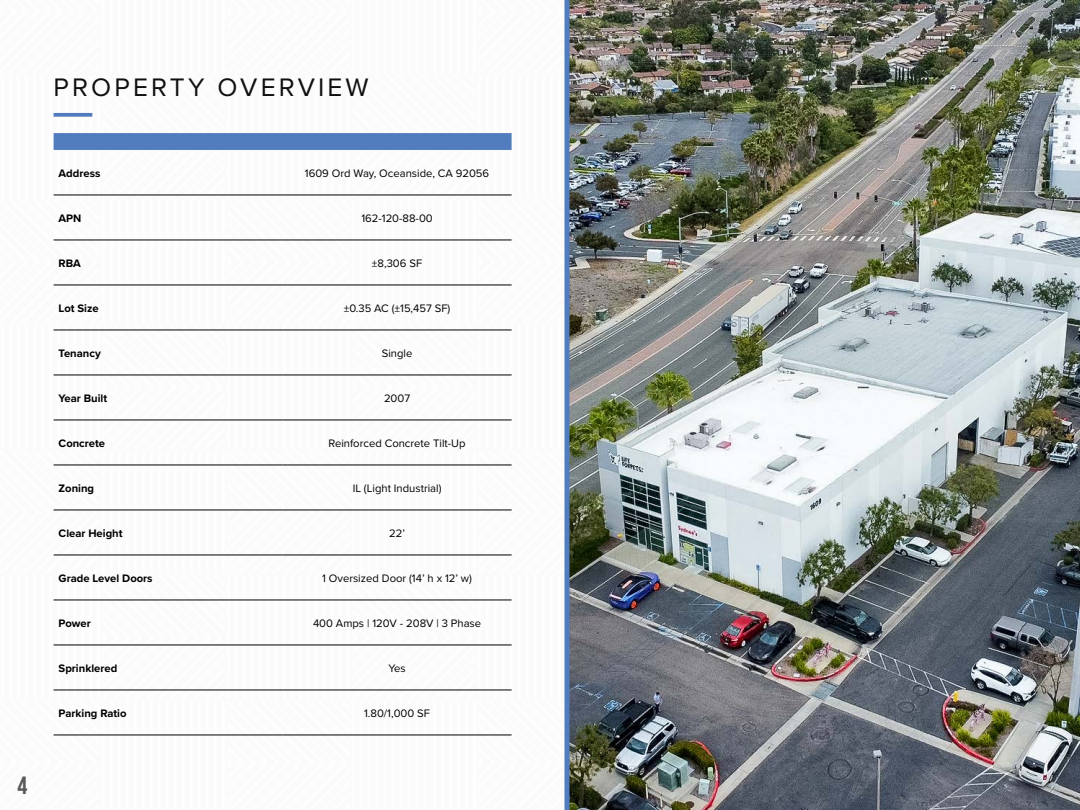
<style>
.page{position:relative;width:1080px;height:810px;background:#fff}
.page>*{position:absolute;margin:0;border:0;box-sizing:border-box;transform-origin:0 0}
.t1{font:26.25px "Proxima Nova";letter-spacing:.12em;color:#101010}
.t2{font:700 25px "Bebas Neue";color:#58595b}
.t3{font:11.25px "Proxima Nova";color:#000}
.t4{font:700 11.25px "Proxima Nova";color:#000}
</style>
<div class="page">
<img style="left:570px;top:0;width:510px;height:810px">
<svg style="left:53px;top:0;width:512px;height:810px"></svg>
<hr style="left:54px;top:195px;width:229px;height:1px;background:#000">
<hr style="left:283px;top:195px;width:229px;height:1px;background:#000">
<hr style="left:54px;top:240px;width:229px;height:1px;background:#000">
<hr style="left:283px;top:240px;width:229px;height:1px;background:#000">
<hr style="left:54px;top:285px;width:229px;height:1px;background:#000">
<hr style="left:283px;top:285px;width:229px;height:1px;background:#000">
<hr style="left:54px;top:330px;width:229px;height:1px;background:#000">
<hr style="left:283px;top:330px;width:229px;height:1px;background:#000">
<hr style="left:54px;top:375px;width:229px;height:1px;background:#000">
<hr style="left:283px;top:375px;width:229px;height:1px;background:#000">
<hr style="left:54px;top:420px;width:229px;height:1px;background:#000">
<hr style="left:283px;top:420px;width:229px;height:1px;background:#000">
<hr style="left:54px;top:465px;width:229px;height:1px;background:#000">
<hr style="left:283px;top:465px;width:229px;height:1px;background:#000">
<hr style="left:54px;top:510px;width:229px;height:1px;background:#000">
<hr style="left:283px;top:510px;width:229px;height:1px;background:#000">
<hr style="left:54px;top:555px;width:229px;height:1px;background:#000">
<hr style="left:283px;top:555px;width:229px;height:1px;background:#000">
<hr style="left:54px;top:600px;width:229px;height:1px;background:#000">
<hr style="left:283px;top:600px;width:229px;height:1px;background:#000">
<hr style="left:54px;top:645px;width:229px;height:1px;background:#000">
<hr style="left:283px;top:645px;width:229px;height:1px;background:#000">
<hr style="left:54px;top:690px;width:229px;height:1px;background:#000">
<hr style="left:283px;top:690px;width:229px;height:1px;background:#000">
<hr style="left:54px;top:735px;width:229px;height:1px;background:#000">
<hr style="left:283px;top:735px;width:229px;height:1px;background:#000">
<div style="left:565px;top:0;width:5px;height:810px;background:#517cbe"></div>
<h1 class="t1" style="left:54px;top:67px;width:317px">PROPERTY OVERVIEW</h1>
<h2 class="t2" style="left:18px;top:772px;width:11px">4</h2>
<p class="t4" style="left:59px;top:165px;width:43px">Address</p>
<p class="t3" style="left:305px;top:165px;width:186px">1609 Ord Way, Oceanside, CA 92056</p>
<p class="t4" style="left:59px;top:210px;width:24px">APN</p>
<p class="t3" style="left:361px;top:210px;width:73px">162-120-88-00</p>
<p class="t4" style="left:59px;top:255px;width:24px">RBA</p>
<p class="t3" style="left:372px;top:255px;width:52px">±8,306 SF</p>
<p class="t4" style="left:59px;top:300px;width:42px">Lot Size</p>
<p class="t3" style="left:344px;top:300px;width:108px">±0.35 AC (±15,457 SF)</p>
<p class="t4" style="left:59px;top:345px;width:44px">Tenancy</p>
<p class="t3" style="left:382px;top:345px;width:32px">Single</p>
<p class="t4" style="left:59px;top:390px;width:50px">Year Built</p>
<p class="t3" style="left:384px;top:390px;width:28px">2007</p>
<p class="t4" style="left:59px;top:435px;width:48px">Concrete</p>
<p class="t3" style="left:329px;top:435px;width:139px">Reinforced Concrete Tilt-Up</p>
<p class="t4" style="left:59px;top:480px;width:37px">Zoning</p>
<p class="t3" style="left:353px;top:480px;width:90px">IL (Light Industrial)</p>
<p class="t4" style="left:59px;top:525px;width:66px">Clear Height</p>
<p class="t3" style="left:389px;top:525px;width:17px">22’</p>
<p class="t4" style="left:59px;top:570px;width:96px">Grade Level Doors</p>
<p class="t3" style="left:322px;top:570px;width:151px">1 Oversized Door (14’ h x 12’ w)</p>
<p class="t4" style="left:59px;top:615px;width:34px">Power</p>
<p class="t3" style="left:313px;top:615px;width:170px">400 Amps | 120V - 208V | 3 Phase</p>
<p class="t4" style="left:59px;top:660px;width:60px">Sprinklered</p>
<p class="t3" style="left:389px;top:660px;width:19px">Yes</p>
<p class="t4" style="left:59px;top:705px;width:70px">Parking Ratio</p>
<p class="t3" style="left:364px;top:705px;width:67px">1.80/1,000 SF</p>
</div>
